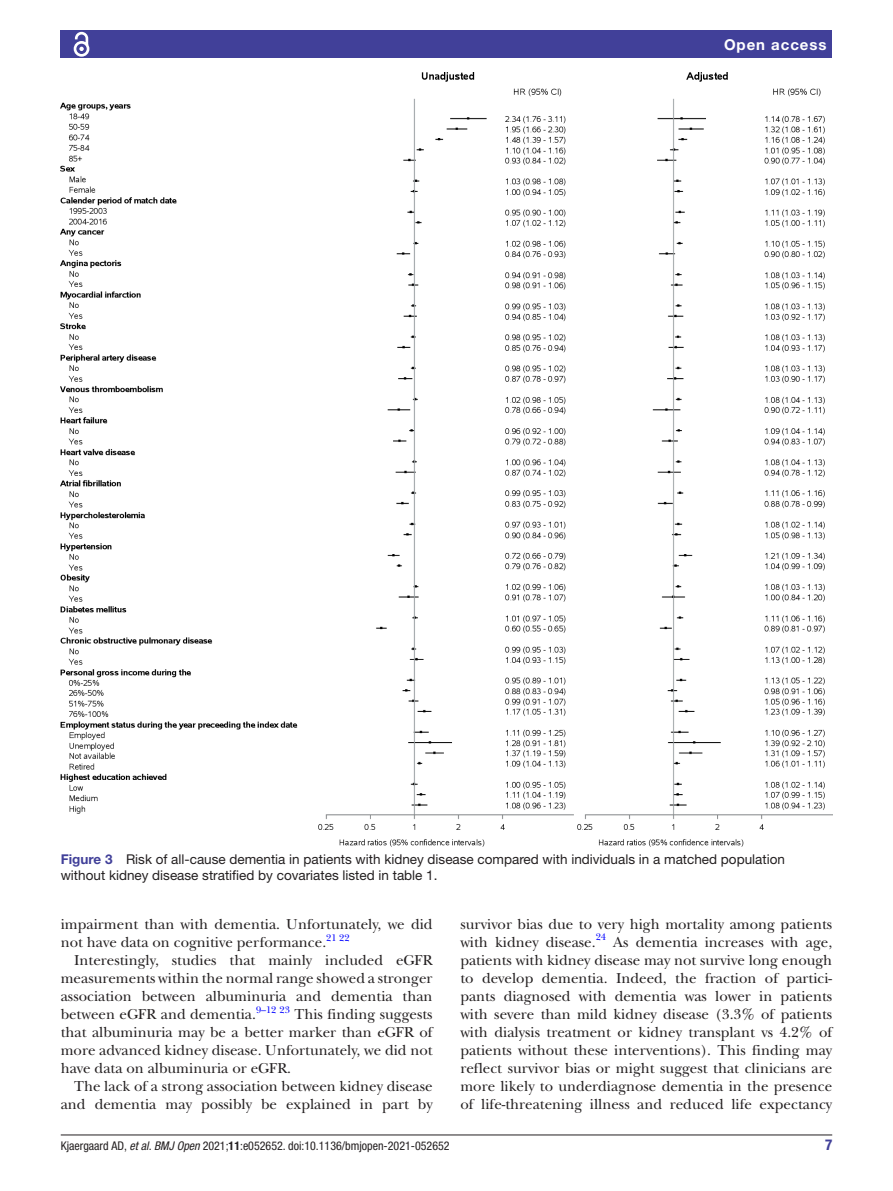
<style>
.page{position:relative;width:893px;height:1191px;background:#fff}
.page>*{position:absolute;margin:0;border:0;box-sizing:border-box;transform-origin:0 0}
.t1{font:15px/18px "New Baskerville";color:#231f20;text-align:justify}
.t2{font:700 15px "Helvetica Neue LT Std";letter-spacing:.065em;color:#fff}
.t3{font:700 condensed 15px "Helvetica Neue LT Std";color:#414099}
.t4{font:13.5px/16.2px "Helvetica Neue LT Std";color:#231f20}
.t5{font:condensed 12px "Helvetica Neue LT Std";color:#231f20}
.t6{font:9.9px "New Baskerville";color:#00f}
.s1{font-weight:700;color:#414099}
.s2{font-style:italic}
.s3{font-weight:700}
</style>
<div class="page">
<hr style="left:61px;top:1134px;width:771px;height:1px;background:#231f20">
<div style="left:61px;top:31px;width:771px;height:27px;background:#414099"></div>
<svg style="left:73px;top:31px;width:17px;height:26px"></svg>
<img style="left:61px;top:73px;width:771px;height:773px">
<p class="t2" style="left:724px;top:35px;width:104px">Open access</p>
<p class="t4" style="left:61px;top:850px;width:726px"><span class="s1">Figure 3</span> Risk of all-cause dementia in patients with kidney disease compared with individuals in a matched population without kidney disease stratified by covariates listed in table 1.</p>
<p class="t1" style="left:61px;top:915px;width:373px">impairment than with dementia. Unfortunately, we did not have data on cognitive performance.</p>
<p class="t6" style="left:326px;top:931px;width:25px">21 22</p>
<p class="t1" style="left:61px;top:951px;width:373px;text-indent:14px">Interestingly, studies that mainly included eGFR measurements within the normal range showed a stronger association between albuminuria and dementia than between eGFR and dementia.</p>
<p class="t6" style="left:256px;top:1003px;width:35px">9–12 23</p>
<p class="t1" style="left:61px;top:1005px;width:373px;text-indent:234px">This finding suggests that albuminuria may be a better marker than eGFR of more advanced kidney disease. Unfortunately, we did not have data on albuminuria or eGFR.</p>
<p class="t1" style="left:61px;top:1077px;width:373px;text-align:right">The lack of a strong association between kidney disease and dementia may possibly be explained in part by</p>
<p class="t1" style="left:460px;top:915px;width:373px">survivor bias due to very high mortality among patients with kidney disease.<sup>24</sup></p>
<p class="t1" style="left:460px;top:933px;width:373px;text-indent:153px">As dementia increases with age, patients with kidney disease may not survive long enough to develop dementia. Indeed, the fraction of partici&shy;pants diagnosed with dementia was lower in patients with severe than mild kidney disease (3.3% of patients with dialysis treatment or kidney transplant vs 4.2% of patients without these interventions). This finding may reflect survivor bias or might suggest that clinicians are more likely to underdiagnose dementia in the presence of life-threatening illness and reduced life expectancy</p>
<p class="t5" style="left:61px;top:1138px;width:390px">Kjaergaard AD, <span class="s2">et al</span>. <span class="s2">BMJ Open</span> 2021;<span class="s3">11</span>:e052652. doi:10.1136/bmjopen-2021-052652</p>
<p class="t3" style="left:825px;top:1135px;width:9px">7</p>
</div>
